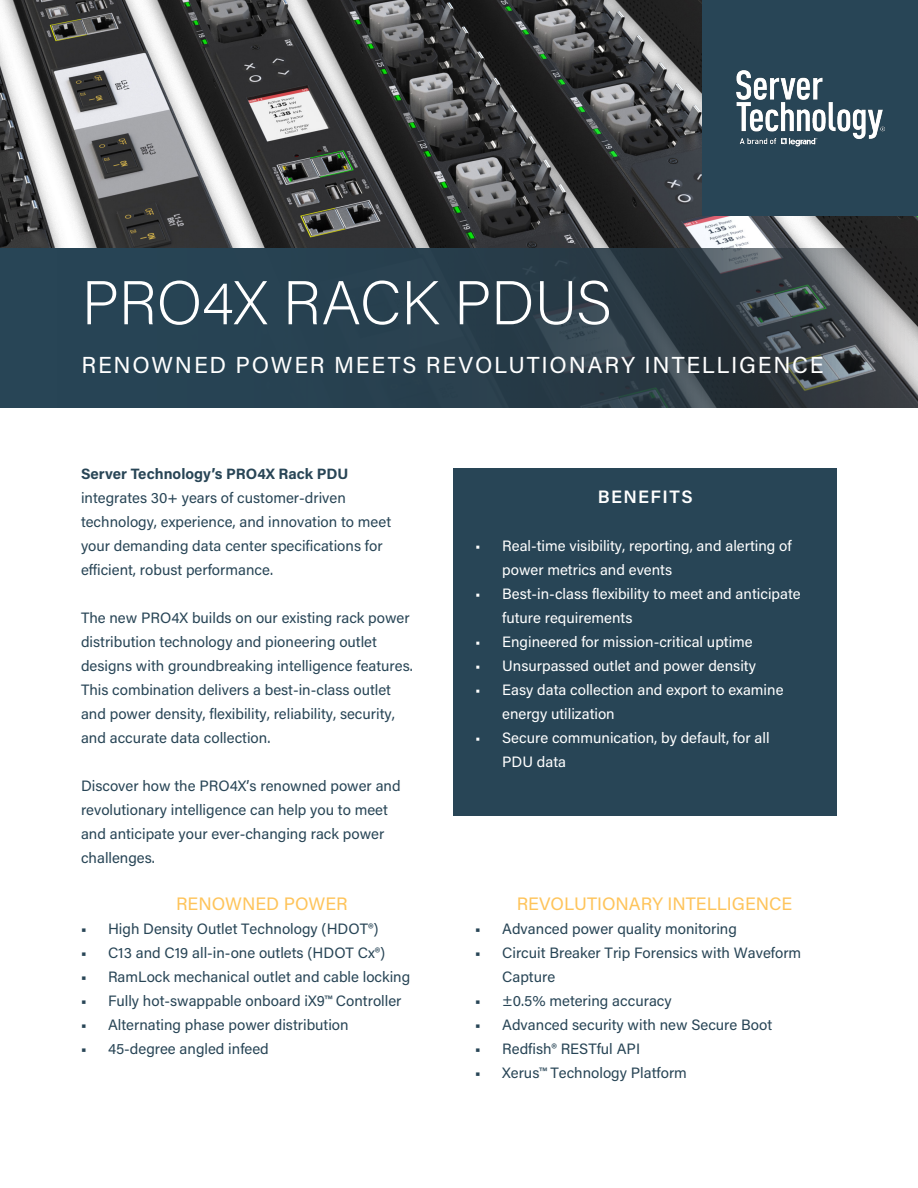
<style>
.page{position:relative;width:918px;height:1188px;background:#fff}
.page>*{position:absolute;margin:0;border:0;box-sizing:border-box;transform-origin:0 0}
.t1{font:200 61.65px "Acumin Pro";letter-spacing:-.01em;color:#fff}
.t2{font:23.1px "Acumin Pro";letter-spacing:.075em;color:#fff}
.t3{font:18px "Acumin Pro";color:#fec45b}
.t4{font:600 18px "Acumin Pro";letter-spacing:.08em;color:#fff}
.t5{font:15px/24px "Acumin Pro";color:#284556}
.t6{font:15px/24px "Acumin Pro";color:#fff}
.t7{font:700 15px "Acumin Pro";color:#284556}
</style>
<div class="page">
<img style="left:0;top:0;width:918px;height:248px">
<div style="left:453px;top:468px;width:384px;height:348px;background:#284556"></div>
<svg style="left:0;top:248px;width:918px;height:160px;background:#304450"></svg>
<div style="left:702px;top:0;width:216px;height:216px;background:#284556"></div>
<img style="left:701px;top:35px;width:184px;height:145px">
<p class="t1" style="left:81px;top:260px;width:532px">PRO4X RACK PDUS</p>
<p class="t2" style="left:81px;top:349px;width:744px">RENOWNED POWER MEETS REVOLUTIONARY INTELLIGENCE</p>
<p class="t7" style="left:81px;top:463px;width:269px">Server Technology’s PRO4X Rack PDU</p>
<p class="t5" style="left:81px;top:485px;width:312px">integrates 30+ years of customer-driven technology, experience, and innovation to meet your demanding data center specifications for efficient, robust performance.</p>
<p class="t5" style="left:81px;top:605px;width:333px">The new PRO4X builds on our existing rack power distribution technology and pioneering outlet designs with groundbreaking intelligence features.<br>This combination delivers a best-in-class outlet and power density, flexibility, reliability, security, and accurate data collection.</p>
<p class="t5" style="left:81px;top:773px;width:321px">Discover how the PRO4X’s renowned power and revolutionary intelligence can help you to meet and anticipate your ever-changing rack power challenges.</p>
<p class="t3" style="left:176px;top:891px;width:173px">RENOWNED POWER</p>
<p class="t5" style="left:81px;top:916px;width:299px">■ High Density Outlet Technology (HDOT®)</p>
<p class="t5" style="left:81px;top:940px;width:306px">■ C13 and C19 all-in-one outlets (HDOT Cx®)</p>
<p class="t5" style="left:81px;top:964px;width:331px">■ RamLock mechanical outlet and cable locking</p>
<p class="t5" style="left:81px;top:988px;width:322px">■ Fully hot-swappable onboard iX9™ Controller</p>
<p class="t5" style="left:81px;top:1012px;width:269px">■ Alternating phase power distribution</p>
<p class="t5" style="left:81px;top:1036px;width:189px">■ 45-degree angled infeed</p>
<p class="t4" style="left:598px;top:484px;width:96px">BENEFITS</p>
<p class="t6" style="left:502px;top:533px;width:291px;text-indent:-27px">• Real-time visibility, reporting, and alerting of power metrics and events</p>
<p class="t6" style="left:502px;top:581px;width:300px;text-indent:-27px">• Best-in-class flexibility to meet and anticipate future requirements</p>
<p class="t6" style="left:475px;top:629px;width:279px">• Engineered for mission-critical uptime</p>
<p class="t6" style="left:475px;top:653px;width:282px">• Unsurpassed outlet and power density</p>
<p class="t6" style="left:502px;top:677px;width:283px;text-indent:-27px">• Easy data collection and export to examine energy utilization</p>
<p class="t6" style="left:502px;top:725px;width:269px;text-indent:-27px">• Secure communication, by default, for all<br>PDU data</p>
<p class="t3" style="left:517px;top:891px;width:277px">REVOLUTIONARY INTELLIGENCE</p>
<p class="t5" style="left:475px;top:916px;width:263px">■ Advanced power quality monitoring</p>
<p class="t5" style="left:502px;top:940px;width:301px;text-indent:-27px">■ Circuit Breaker Trip Forensics with Waveform<br>Capture</p>
<p class="t5" style="left:475px;top:988px;width:198px">■ ±0.5% metering accuracy</p>
<p class="t5" style="left:475px;top:1012px;width:298px">■ Advanced security with new Secure Boot</p>
<p class="t5" style="left:475px;top:1036px;width:166px">■ Redfish® RESTful API</p>
<p class="t5" style="left:475px;top:1060px;width:213px">■ Xerus™ Technology Platform</p>
</div>
